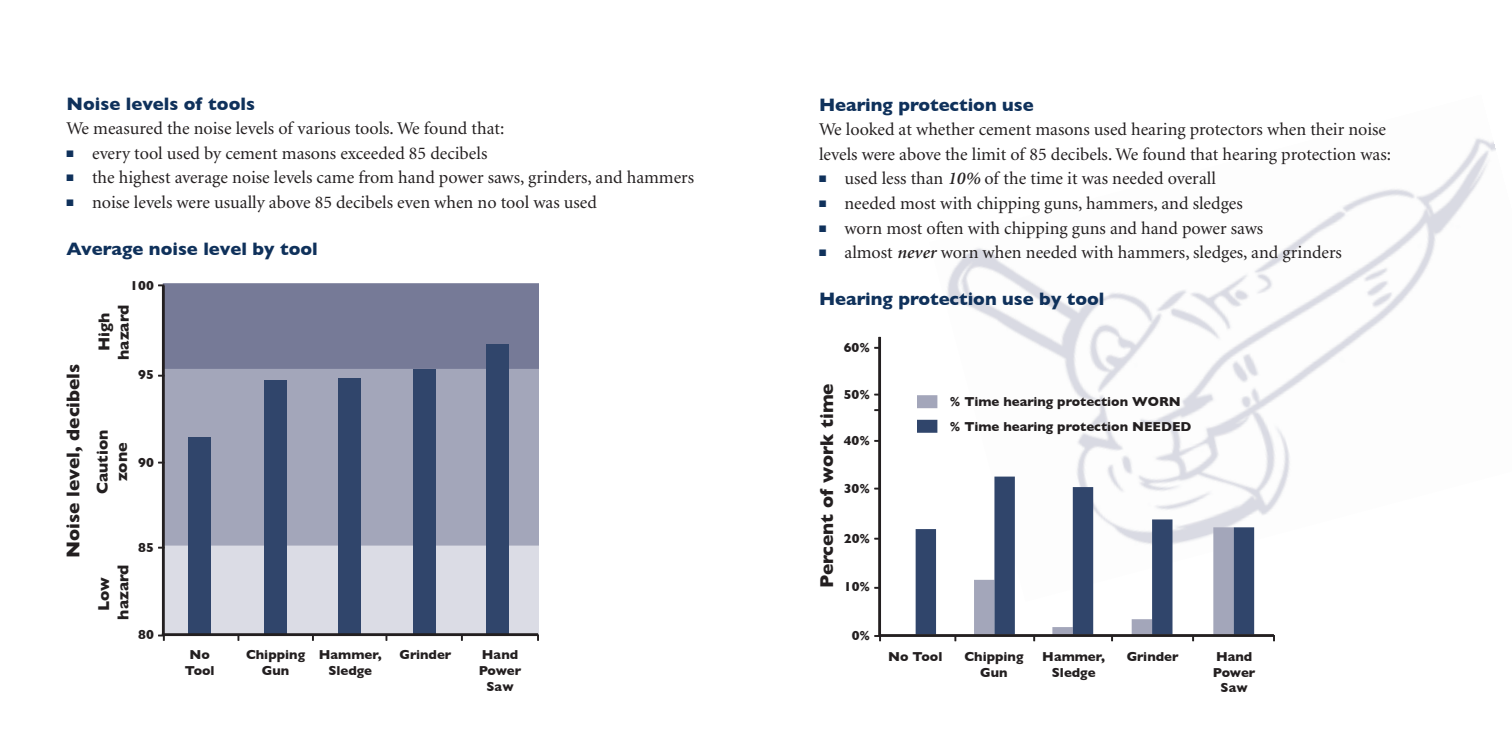
<style>
.page{position:relative;width:1512px;height:756px;background:#fff}
.page>*{position:absolute;margin:0;border:0;box-sizing:border-box;transform-origin:0 0}
.Headline{font:700 18.9px "Gill Sans";color:#231f20}
.Subhead_1{font:700 18.38px "Gill Sans";color:#0f315b}
.Body_Text{font:18.03px/24.5px "Minion";color:#231f20}
.Headline-2{font:700 16.1px/19.2px "Gill Sans";color:#231f20;text-align:center}
.Headline-3{font:700 13.3px/15.9px "Gill Sans";color:#231f20;text-align:center}
.s1{color:#0f315b}
.s2{font-weight:600;font-style:italic}
</style>
<div class="page">
<img style="left:929px;top:138px;width:567px;height:464px">
<div style="left:164px;top:547px;width:374px;height:86px;background:#dbdce5"></div>
<div style="left:163px;top:546px;width:376px;height:88px;border:2px solid #dbdce5"></div>
<div style="left:164px;top:284px;width:374px;height:84px;background:#767a97"></div>
<div style="left:163px;top:283px;width:376px;height:86px;border:2px solid #767a97"></div>
<div style="left:164px;top:370px;width:374px;height:175px;background:#a3a6ba"></div>
<div style="left:163px;top:369px;width:376px;height:177px;border:2px solid #a3a6ba"></div>
<div style="left:917px;top:530px;width:18px;height:104px;background:#30456b"></div>
<div style="left:916px;top:529px;width:20px;height:106px;border:2px solid #30456b"></div>
<div style="left:975px;top:581px;width:19px;height:53px;background:#a3a6ba"></div>
<div style="left:974px;top:580px;width:20px;height:55px;border:2px solid #a3a6ba"></div>
<div style="left:995px;top:478px;width:19px;height:156px;background:#30456b"></div>
<div style="left:994px;top:477px;width:21px;height:158px;border:2px solid #30456b"></div>
<div style="left:1053px;top:628px;width:19px;height:6px;background:#a3a6ba"></div>
<div style="left:1052px;top:627px;width:21px;height:8px;border:2px solid #a3a6ba"></div>
<div style="left:1074px;top:488px;width:18px;height:146px;background:#30456b"></div>
<div style="left:1073px;top:487px;width:20px;height:148px;border:2px solid #30456b"></div>
<div style="left:1133px;top:620px;width:18px;height:14px;background:#a3a6ba"></div>
<div style="left:1132px;top:619px;width:20px;height:16px;border:2px solid #a3a6ba"></div>
<div style="left:1153px;top:520px;width:19px;height:114px;background:#30456b"></div>
<div style="left:1152px;top:519px;width:21px;height:116px;border:2px solid #30456b"></div>
<div style="left:1214px;top:528px;width:19px;height:106px;background:#a3a6ba"></div>
<div style="left:1213px;top:527px;width:21px;height:108px;border:2px solid #a3a6ba"></div>
<div style="left:1235px;top:528px;width:18px;height:106px;background:#30456b"></div>
<div style="left:1234px;top:527px;width:20px;height:108px;border:2px solid #30456b"></div>
<div style="left:918px;top:421px;width:18px;height:11px;background:#30456b"></div>
<div style="left:917px;top:420px;width:20px;height:13px;border:2px solid #30456b"></div>
<div style="left:918px;top:396px;width:18px;height:11px;background:#a3a6ba"></div>
<div style="left:917px;top:395px;width:20px;height:13px;border:2px solid #a3a6ba"></div>
<svg style="left:158px;top:284px;width:6px;height:2px"></svg>
<hr style="left:162px;top:286px;width:3px;height:350px;background:#231f20">
<svg style="left:158px;top:635px;width:7px;height:6px"></svg>
<hr style="left:878px;top:337px;width:3px;height:299px;background:#231f20">
<svg style="left:874px;top:635px;width:7px;height:6px"></svg>
<hr style="left:880px;top:634px;width:394px;height:3px;background:#231f20">
<div style="left:188px;top:437px;width:23px;height:198px;background:#30456b"></div>
<div style="left:414px;top:369px;width:22px;height:266px;background:#30456b"></div>
<div style="left:338px;top:378px;width:23px;height:257px;background:#30456b"></div>
<div style="left:264px;top:380px;width:23px;height:255px;background:#30456b"></div>
<div style="left:486px;top:344px;width:23px;height:291px;background:#30456b"></div>
<hr style="left:162px;top:633px;width:376px;height:3px;background:#231f20">
<p class="Subhead_1" style="left:66px;top:93px;width:190px">Noise levels of tools</p>
<p class="Body_Text" style="left:66px;top:117px;width:439px">We measured the noise levels of various tools. We found that:</p>
<p class="Body_Text" style="left:66px;top:141px;width:422px"><span class="s1">■</span> every tool used by cement masons exceeded 85 decibels</p>
<p class="Body_Text" style="left:66px;top:166px;width:629px"><span class="s1">■</span> the highest average noise levels came from hand power saws, grinders, and hammers</p>
<p class="Body_Text" style="left:66px;top:191px;width:532px"><span class="s1">■</span> noise levels were usually above 85 decibels even when no tool was used</p>
<p class="Subhead_1" style="left:66px;top:238px;width:253px">Average noise level by tool</p>
<p class="Headline-3" style="left:130px;top:277px;width:25px">100</p>
<p class="Headline" style="left:62px;top:558px;width:196px;rotate:-90deg">Noise level, decibels</p>
<p class="Headline-2" style="left:94px;top:360px;width:57px;rotate:-90deg">High hazard</p>
<p class="Headline-3" style="left:138px;top:367px;width:17px">95</p>
<p class="Headline-2" style="left:93px;top:494px;width:66px;rotate:-90deg">Caution zone</p>
<p class="Headline-3" style="left:138px;top:454px;width:17px">90</p>
<p class="Headline-2" style="left:94px;top:620px;width:57px;rotate:-90deg">Low hazard</p>
<p class="Headline-3" style="left:138px;top:540px;width:17px">85</p>
<p class="Headline-3" style="left:138px;top:627px;width:17px">80</p>
<p class="Headline-3" style="left:185px;top:646px;width:31px">No<br>Tool</p>
<p class="Headline-3" style="left:246px;top:646px;width:61px">Chipping<br>Gun</p>
<p class="Headline-3" style="left:319px;top:646px;width:64px">Hammer,<br>Sledge</p>
<p class="Headline-3" style="left:400px;top:646px;width:53px">Grinder</p>
<p class="Headline-3" style="left:479px;top:646px;width:44px">Hand<br>Power<br>Saw</p>
<p class="Subhead_1" style="left:819px;top:94px;width:216px">Hearing protection use</p>
<p class="Body_Text" style="left:819px;top:118px;width:574px">We looked at whether cement masons used hearing protectors when their noise levels were above the limit of 85 decibels. We found that hearing protection was:</p>
<p class="Body_Text" style="left:819px;top:167px;width:398px"><span class="s1">■</span> used less than <span class="s2">10%</span> of the time it was needed overall</p>
<p class="Body_Text" style="left:819px;top:192px;width:425px"><span class="s1">■</span> needed most with chipping guns, hammers, and sledges</p>
<p class="Body_Text" style="left:819px;top:216px;width:446px"><span class="s1">■</span> worn most often with chipping guns and hand power saws</p>
<p class="Body_Text" style="left:819px;top:241px;width:525px"><span class="s1">■</span> almost <span class="s2">never</span> worn when needed with hammers, sledges, and grinders</p>
<p class="Subhead_1" style="left:819px;top:288px;width:287px">Hearing protection use by tool</p>
<p class="Headline-3" style="left:844px;top:340px;width:28px">60%</p>
<p class="Headline" style="left:816px;top:588px;width:206px;rotate:-90deg">Percent of work time</p>
<p class="Headline-3" style="left:844px;top:386px;width:28px">50%</p>
<p class="Headline-3" style="left:844px;top:433px;width:28px">40%</p>
<p class="Headline-3" style="left:844px;top:480px;width:28px">30%</p>
<p class="Headline-3" style="left:844px;top:530px;width:28px">20%</p>
<p class="Headline-3" style="left:844px;top:578px;width:28px">10%</p>
<p class="Headline-3" style="left:852px;top:627px;width:20px">0%</p>
<p class="Headline-3" style="left:950px;top:394px;width:232px">% Time hearing protection WORN</p>
<p class="Headline-3" style="left:950px;top:418px;width:243px">% Time hearing protection NEEDED</p>
<p class="Headline-3" style="left:888px;top:648px;width:56px">No Tool</p>
<p class="Headline-3" style="left:964px;top:648px;width:61px">Chipping<br>Gun</p>
<p class="Headline-3" style="left:1042px;top:648px;width:64px">Hammer,<br>Sledge</p>
<p class="Headline-3" style="left:1127px;top:648px;width:53px">Grinder</p>
<p class="Headline-3" style="left:1213px;top:648px;width:44px">Hand<br>Power<br>Saw</p>
</div>
